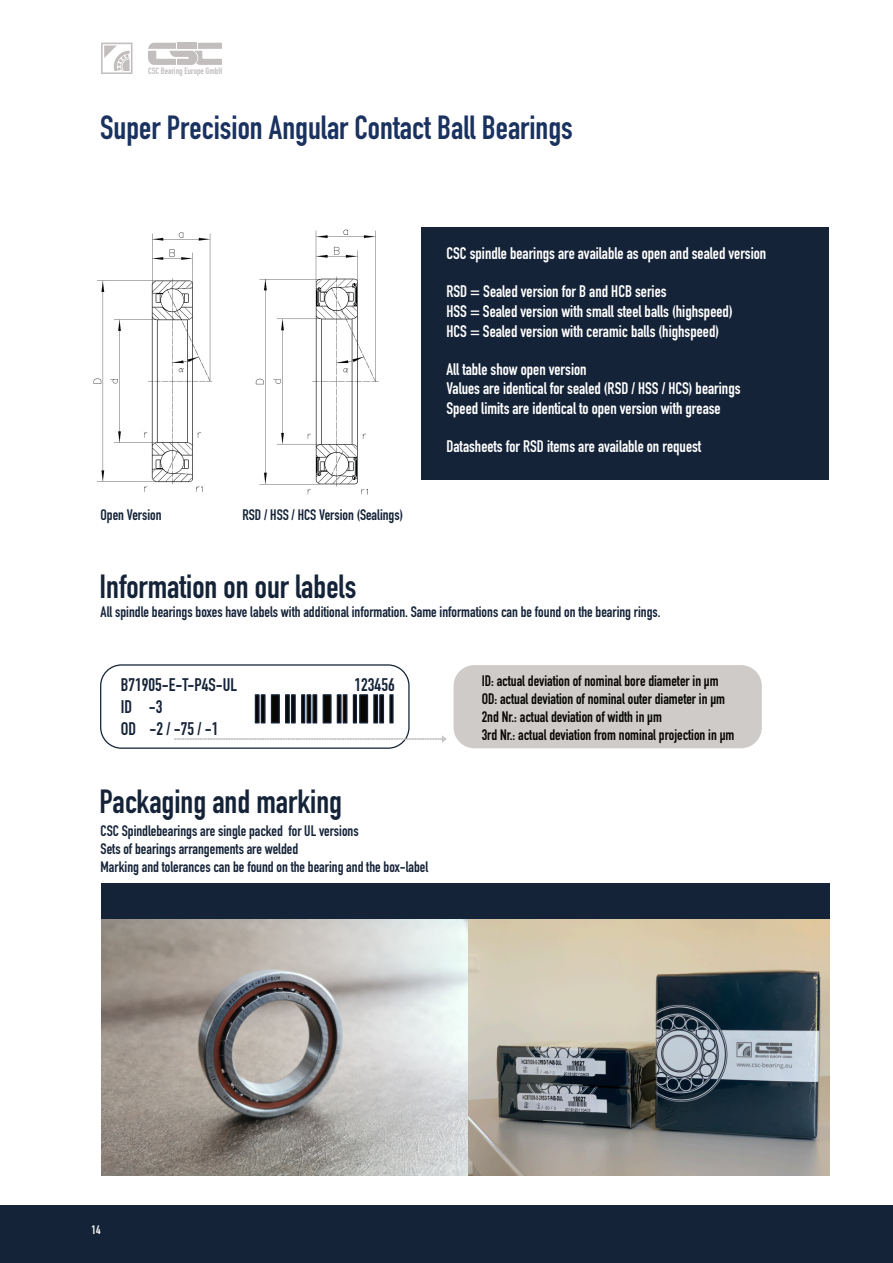
<style>
.page{position:relative;width:893px;height:1263px;background:#fff}
.page>*{position:absolute;margin:0;border:0;box-sizing:border-box;transform-origin:0 0}
.t1{font:700 33px "DIN Condensed";color:#152338}
.t2{font:700 33px "DIN Condensed";color:#1a3260}
.t3{font:700 18px/21.6px "DIN Condensed";color:#152338}
.t4{font:700 16.5px/19.8px "DIN Condensed";color:#fff}
.t5{font:700 15px/18px "DIN Condensed";color:#152338}
.t6{font:700 15px/18px "DIN Condensed";color:#080704}
.t7{font:700 12px "DIN Condensed";color:#fff}
.t8{font:700 9px "DIN Condensed";color:#c1bebd}
</style>
<div class="page">
<div style="left:0;top:1206px;width:893px;height:57px;background:#152338"></div>
<svg style="left:148px;top:43px;width:74px;height:22px"></svg>
<svg style="left:101px;top:43px;width:31px;height:31px"></svg>
<img style="left:468px;top:918px;width:361px;height:257px">
<div style="left:422px;top:227px;width:407px;height:253px;background:#152338"></div>
<img style="left:93px;top:232px;width:119px;height:260px">
<img style="left:255px;top:229px;width:123px;height:266px">
<img style="left:101px;top:918px;width:367px;height:257px">
<div style="left:101px;top:883px;width:728px;height:35px;background:#152338"></div>
<div style="left:100px;top:664px;width:310px;height:85px;border:1px solid #152338;border-radius:21px"></div>
<div style="left:454px;top:665px;width:308px;height:83px;background:#cecbc9;border-radius:21px"></div>
<svg style="left:255px;top:694px;width:5px;height:29px"></svg>
<svg style="left:261px;top:694px;width:5px;height:29px"></svg>
<div style="left:271px;top:694px;width:9px;height:29px;background:#080704;border:1px solid #152338"></div>
<svg style="left:285px;top:694px;width:5px;height:29px"></svg>
<svg style="left:291px;top:694px;width:5px;height:29px"></svg>
<svg style="left:301px;top:694px;width:4px;height:29px"></svg>
<svg style="left:306px;top:694px;width:5px;height:29px"></svg>
<svg style="left:312px;top:694px;width:5px;height:29px"></svg>
<div style="left:323px;top:694px;width:9px;height:29px;background:#080704;border:1px solid #152338"></div>
<svg style="left:337px;top:694px;width:5px;height:29px"></svg>
<svg style="left:343px;top:694px;width:4px;height:29px"></svg>
<svg style="left:353px;top:694px;width:4px;height:29px"></svg>
<div style="left:359px;top:694px;width:9px;height:29px;background:#080704;border:1px solid #152338"></div>
<svg style="left:373px;top:694px;width:5px;height:29px"></svg>
<svg style="left:379px;top:694px;width:5px;height:29px"></svg>
<svg style="left:389px;top:694px;width:5px;height:29px"></svg>
<img style="left:175px;top:735px;width:272px;height:7px">
<p class="t8" style="left:148px;top:68px;width:76px">CSC Bearing Europe GmbH</p>
<h1 class="t2" style="left:100px;top:115px;width:474px">Super Precision Angular Contact Ball Bearings</h1>
<p class="t5" style="left:100px;top:508px;width:63px">Open Version</p>
<p class="t5" style="left:242px;top:508px;width:162px">RSD / HSS / HCS Version (Sealings)</p>
<h1 class="t1" style="left:99px;top:574px;width:258px">Information on our labels</h1>
<p class="t4" style="left:446px;top:246px;width:321px">CSC spindle bearings are available as open and sealed version</p>
<p class="t4" style="left:446px;top:284px;width:288px">RSD = Sealed version for B and HCB series<br>HSS = Sealed version with small steel balls (highspeed)<br>HCS = Sealed version with ceramic balls (highspeed)</p>
<p class="t4" style="left:446px;top:361px;width:296px">All table show open version<br>Values are identical for sealed (RSD / HSS / HCS) bearings<br>Speed limits are identical to open version with grease</p>
<p class="t4" style="left:446px;top:439px;width:256px">Datasheets for RSD items are available on request</p>
<p class="t5" style="left:101px;top:605px;width:561px">All spindle bearings boxes have labels with additional information. Same informations can be found on the bearing rings.</p>
<p class="t3" style="left:121px;top:677px;width:118px">B71905-E-T-P4S-UL<br>ID -3<br>OD -2/-75/-1</p>
<p class="t3" style="left:355px;top:677px;width:42px">123456</p>
<p class="t6" style="left:482px;top:673px;width:254px">ID: actual deviation of nominal bore diameter in µm OD: actual deviation of nominal outer diameter in µm 2nd Nr.: actual deviation of width in µm<br>3rd Nr.: actual deviation from nominal projection in µm</p>
<h1 class="t1" style="left:99px;top:789px;width:244px">Packaging and marking</h1>
<p class="t5" style="left:101px;top:824px;width:329px">CSC Spindlebearings are single packed for UL versions<br>Sets of bearings arrangements are welded<br>Marking and tolerances can be found on the bearing and the box-label</p>
<p class="t7" style="left:92px;top:1226px;width:10px">14</p>
</div>
